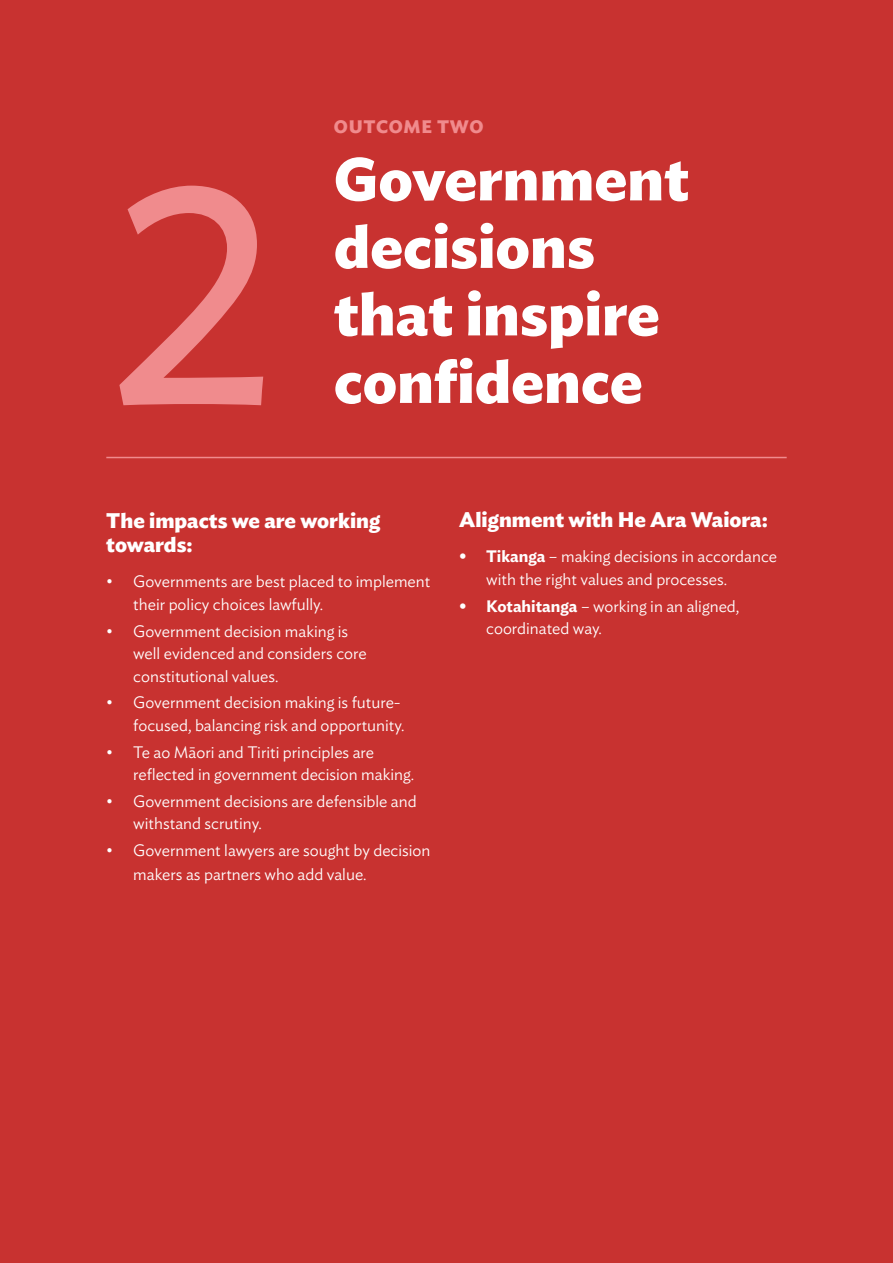
<style>
.page{position:relative;width:893px;height:1263px;background:#c83230}
.page>*{position:absolute;margin:0;border:0;box-sizing:border-box;transform-origin:0 0}
.t1{font:312px "Ideal Sans";color:#f08b8d}
.t2{font:700 60px/67.5px "Ideal Sans";color:#fff}
.t3{font:700 21px/24px "Ideal Sans";color:#fff}
.t4{font:700 18px "Ideal Sans";letter-spacing:.04em;color:#f08b8d}
.t5{font:300 16.5px/22.5px "Ideal Sans";color:#fff}
.s1{font-weight:600}
</style>
<div class="page">
<hr style="left:106px;top:457px;width:681px;height:1px;background:#f08b8d">
<h1 class="t1" style="left:106px;top:59px;width:177px">2</h1>
<p class="t4" style="left:334px;top:112px;width:151px">OUTCOME TWO</p>
<h2 class="t2" style="left:334px;top:141px;width:357px">Government decisions that inspire</h2>
<h2 class="t2" style="left:334px;top:343px;width:310px">confidence</h2>
<p class="t3" style="left:106px;top:507px;width:276px">The impacts we are working towards:</p>
<p class="t5" style="left:133px;top:569px;width:299px;text-indent:-27px">• Governments are best placed to implement their policy choices lawfully.</p>
<p class="t5" style="left:133px;top:618px;width:235px;text-indent:-27px">• Government decision making is well evidenced and considers core constitutional values.</p>
<p class="t5" style="left:106px;top:690px;width:300px;text-align:right">• Government decision making is future&shy;focused, balancing risk and opportunity.</p>
<p class="t5" style="left:133px;top:739px;width:282px;text-indent:-27px">• Te ao Māori and Tiriti principles are reflected in government decision making.</p>
<p class="t5" style="left:133px;top:788px;width:285px;text-indent:-27px">• Government decisions are defensible and withstand scrutiny.</p>
<p class="t5" style="left:133px;top:837px;width:299px;line-height:24px;text-indent:-27px">• Government lawyers are sought by decision makers as partners who add value.</p>
<p class="t3" style="left:459px;top:506px;width:310px">Alignment with He Ara Waiora:</p>
<p class="t5" style="left:486px;top:544px;width:292px;text-indent:-27px"><span class="s1">• Tikanga</span> – making decisions in accordance with the right values and processes.</p>
<p class="t5" style="left:486px;top:593px;width:255px;text-indent:-27px"><span class="s1">• Kotahitanga</span> – working in an aligned, coordinated way.</p>
</div>
